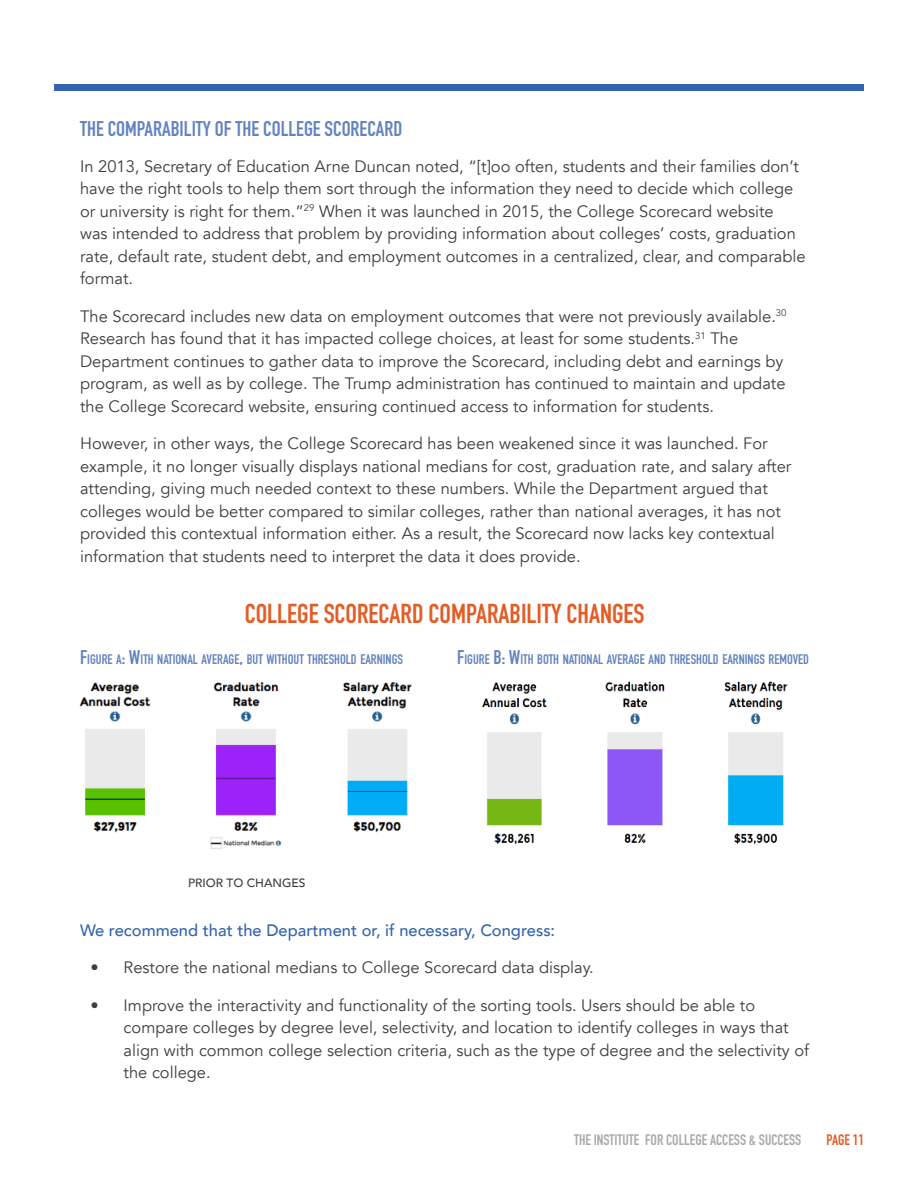
<style>
.page{position:relative;width:918px;height:1188px;background:#fff}
.page>*{position:absolute;margin:0;border:0;box-sizing:border-box;transform-origin:0 0}
.t1{font:700 27px "DIN Condensed";color:#e45c25}
.Heading_3{font:700 21px "DIN Condensed";color:#6383bf}
.Body_Text{font:16.5px/22.5px "Avenir";color:#3e3e3f}
.Body_Text-2{font:500 16.5px "Avenir";color:#3364af}
.t2{font:700 15px "DIN Condensed";color:#a8a9ad}
.t3{font:700 15px "DIN Condensed";color:#e45c25}
.t4{font:700 13.65px "DIN Condensed";color:#6383bf}
.t5{font:500 12px "Avenir";color:#3e3e3f}
.s1{font-size:19.5px}
</style>
<div class="page">
<div style="left:54px;top:84px;width:810px;height:7px;background:#3364af"></div>
<img style="left:79px;top:682px;width:333px;height:167px">
<img style="left:482px;top:681px;width:306px;height:164px">
<p class="Heading_3" style="left:80px;top:114px;width:324px">THE COMPARABILITY OF THE COLLEGE SCORECARD</p>
<p class="Body_Text" style="left:80px;top:155px;width:727px">In 2013, Secretary of Education Arne Duncan noted, “[t]oo often, students and their families don’t have the right tools to help them sort through the information they need to decide which college or university is right for them.”<sup>29</sup> When it was launched in 2015, the College Scorecard website<br>was intended to address that problem by providing information about colleges’ costs, graduation rate, default rate, student debt, and employment outcomes in a centralized, clear, and comparable format.</p>
<p class="Body_Text" style="left:80px;top:305px;width:708px">The Scorecard includes new data on employment outcomes that were not previously available.<sup>30<br></sup>Research has found that it has impacted college choices, at least for some students.<sup>31</sup> The Department continues to gather data to improve the Scorecard, including debt and earnings by program, as well as by college. The Trump administration has continued to maintain and update the College Scorecard website, ensuring continued access to information for students.</p>
<p class="Body_Text" style="left:80px;top:432px;width:713px">However, in other ways, the College Scorecard has been weakened since it was launched. For example, it no longer visually displays national medians for cost, graduation rate, and salary after attending, giving much needed context to these numbers. While the Department argued that colleges would be better compared to similar colleges, rather than national averages, it has not provided this contextual information either. As a result, the Scorecard now lacks key contextual information that students need to interpret the data it does provide.</p>
<p class="t1" style="left:245px;top:595px;width:401px">COLLEGE SCORECARD COMPARABILITY CHANGES</p>
<p class="t4" style="left:80px;top:650px;width:324px"><span class="s1">F</span>IGURE A<span class="s1">: W</span>ITH NATIONAL AVERAGE<span class="s1">,</span> BUT WITHOUT THRESHOLD EARNINGS</p>
<p class="t4" style="left:457px;top:650px;width:353px"><span class="s1">F</span>IGURE <span class="s1">B: W</span>ITH BOTH NATIONAL AVERAGE AND THRESHOLD EARNINGS REMOVED</p>
<p class="t5" style="left:188px;top:872px;width:119px">PRIOR TO CHANGES</p>
<p class="Body_Text-2" style="left:80px;top:915px;width:477px">We recommend that the Department or, if necessary, Congress:</p>
<p class="Body_Text" style="left:91px;top:956px;width:505px">• Restore the national medians to College Scorecard data display.</p>
<p class="Body_Text" style="left:124px;top:994px;width:687px;text-indent:-33px">• Improve the interactivity and functionality of the sorting tools. Users should be able to compare colleges by degree level, selectivity, and location to identify colleges in ways that align with common college selection criteria, such as the type of degree and the selectivity of the college.</p>
<p class="t2" style="left:574px;top:1129px;width:229px">THE INSTITUTE FOR COLLEGE ACCESS &amp; SUCCESS</p>
<p class="t3" style="left:826px;top:1129px;width:39px">PAGE 11</p>
</div>
